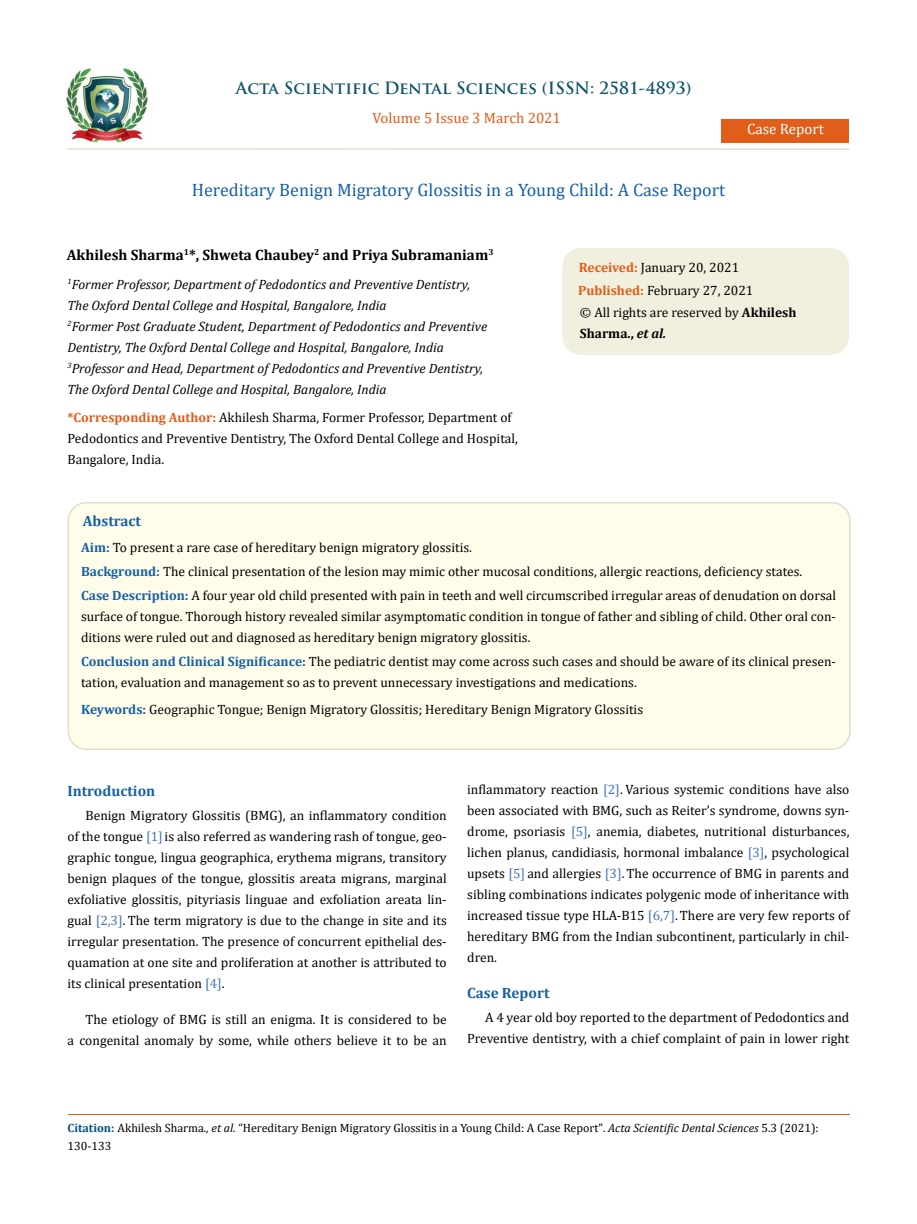
<style>
.page{position:relative;width:917px;height:1224px;background:#fff}
.page>*{position:absolute;margin:0;border:0;box-sizing:border-box;transform-origin:0 0}
.t1{font:18px "Cambria";color:#1560a6}
.t2{font:700 16.5px "Trajan Pro";color:#0e546a}
.t3{font:700 15px "Cambria";color:#000}
.t4{font:700 15px "Cambria";color:#1560a6}
.t5{font:15px "Cambria";color:#e05d1a}
.t6{font:15px "Cambria";color:#fff}
.t7{font:13.5px/21px "Cambria";color:#000}
.t8{font:italic 13.5px/21px "Cambria";color:#000}
.t9{font:12px/18px "Cambria";color:#000}
.s1{font-weight:700;color:#e05d1a}
.s2{font-weight:700}
.s3{font-weight:700;font-style:italic}
.s4{font-weight:700;color:#1560a6}
.s5{color:#4472c4}
.s6{font-weight:700;color:#035089}
.s7{font-style:italic}
</style>
<div class="page">
<img style="left:67px;top:68px;width:80px;height:74px">
<div style="left:721px;top:119px;width:128px;height:23px;background:#e05d1a"></div>
<div style="left:563px;top:249px;width:285px;height:105px;background:#f1f0de;border-radius:18px"></div>
<div style="left:562px;top:248px;width:287px;height:107px;border:2px solid #f1f0de;border-radius:18px"></div>
<div style="left:68px;top:503px;width:781px;height:246px;background:#fffde9;border-radius:18px"></div>
<div style="left:67px;top:502px;width:783px;height:248px;border:2px solid #e0dfcd;border-radius:18px"></div>
<hr style="left:68px;top:1115px;width:781px;height:1px;background:#e05d1a">
<hr style="left:67px;top:148px;width:782px;height:2px;background:#e0dfcd">
<p class="t2" style="left:236px;top:77px;width:457px">Acta Scientific Dental Sciences (ISSN: 2581-4893)</p>
<p class="t5" style="left:372px;top:109px;width:190px">Volume 5 Issue 3 March 2021</p>
<h1 class="t1" style="left:192px;top:180px;width:535px">Hereditary Benign Migratory Glossitis in a Young Child: A Case Report</h1>
<p class="t6" style="left:747px;top:120px;width:78px">Case Report</p>
<p class="t3" style="left:67px;top:245px;width:428px">Akhilesh Sharma<sup>1</sup>*, Shweta Chaubey<sup>2</sup> and Priya Subramaniam<sup>3</sup></p>
<p class="t8" style="left:67px;top:273px;width:421px"><sup>1</sup>Former Professor, Department of Pedodontics and Preventive Dentistry, The Oxford Dental College and Hospital, Bangalore, India<br><sup>2</sup>Former Post Graduate Student, Department of Pedodontics and Preventive Dentistry, The Oxford Dental College and Hospital, Bangalore, India <sup>3</sup>Professor and Head, Department of Pedodontics and Preventive Dentistry, The Oxford Dental College and Hospital, Bangalore, India</p>
<p class="t7" style="left:67px;top:406px;width:452px"><span class="s1">*Corresponding Author:</span> Akhilesh Sharma, Former Professor, Department of<br>Pedodontics and Preventive Dentistry, The Oxford Dental College and Hospital,<br>Bangalore, India.</p>
<p class="t7" style="left:578px;top:256px;width:177px;line-height:23px"><span class="s1">Received:</span> January 20, 2021<br><span class="s1">Published:</span> February 27, 2021</p>
<p class="t7" style="left:580px;top:301px;width:218px">© All rights are reserved by <span class="s2">Akhilesh<br>Sharma.,</span> <span class="s3">et al.</span></p>
<p class="t4" style="left:83px;top:510px;width:60px">Abstract</p>
<p class="t7" style="left:81px;top:535px;width:756px;line-height:24px"><span class="s4">Aim:</span> To present a rare case of hereditary benign migratory glossitis.<br><span class="s4">Background:</span> The clinical presentation of the lesion may mimic other mucosal conditions, allergic reactions, deficiency states.<br><span class="s4">Case Description:</span> A four year old child presented with pain in teeth and well circumscribed irregular areas of denudation on dorsal</p>
<p class="t7" style="left:81px;top:605px;width:756px">surface of tongue. Thorough history revealed similar asymptomatic condition in tongue of father and sibling of child. Other oral con&shy;ditions were ruled out and diagnosed as hereditary benign migratory glossitis.</p>
<p class="t7" style="left:81px;top:650px;width:756px"><span class="s4">Conclusion and Clinical Significance:</span> The pediatric dentist may come across such cases and should be aware of its clinical presen&shy;tation, evaluation and management so as to prevent unnecessary investigations and medications.</p>
<p class="t7" style="left:81px;top:699px;width:563px"><span class="s4">Keywords:</span> Geographic Tongue; Benign Migratory Glossitis; Hereditary Benign Migratory Glossitis</p>
<p class="t4" style="left:67px;top:780px;width:89px">Introduction</p>
<p class="t7" style="left:67px;top:805px;width:381px;text-align:justify;text-indent:18px">Benign Migratory Glossitis (BMG), an inflammatory condition of the tongue <span class="s5">[1]</span>is also referred as wandering rash of tongue, geo&shy;graphic tongue, lingua geographica, erythema migrans, transitory benign plaques of the tongue, glossitis areata migrans, marginal exfoliative glossitis, pityriasis linguae and exfoliation areata lin&shy;gual <span class="s5">[2,3]</span>. The term migratory is due to the change in site and its irregular presentation. The presence of concurrent epithelial des&shy;quamation at one site and proliferation at another is attributed to its clinical presentation <span class="s5">[4]</span>.</p>
<p class="t7" style="left:67px;top:1009px;width:381px;text-align:right">The etiology of BMG is still an enigma. It is considered to be<br>a congenital anomaly by some, while others believe it to be an</p>
<p class="t7" style="left:467px;top:779px;width:384px;text-align:justify">inflammatory reaction <span class="s5">[2]</span>. Various systemic conditions have also been associated with BMG, such as Reiter’s syndrome, downs syn&shy;drome, psoriasis <span class="s5">[5]</span>, anemia, diabetes, nutritional disturbances, lichen planus, candidiasis, hormonal imbalance <span class="s5">[3]</span>, psychological upsets <span class="s5">[5]</span> and allergies <span class="s5">[3]</span>. The occurrence of BMG in parents and sibling combinations indicates polygenic mode of inheritance with increased tissue type HLA-B15 <span class="s5">[6,7]</span>.There are very few reports of hereditary BMG from the Indian subcontinent, particularly in chil&shy;dren.</p>
<p class="t4" style="left:467px;top:982px;width:84px">Case Report</p>
<p class="t7" style="left:467px;top:1007px;width:384px;text-align:right">A 4 year old boy reported to the department of Pedodontics and<br>Preventive dentistry, with a chief complaint of pain in lower right</p>
<p class="t9" style="left:68px;top:1118px;width:752px"><span class="s6">Citation:</span> Akhilesh Sharma<span class="s7">., et al.</span> “Hereditary Benign Migratory Glossitis in a Young Child: A Case Report". <span class="s7">Acta Scientific Dental Sciences</span> 5.3 (2021):<br>130-133</p>
</div>
